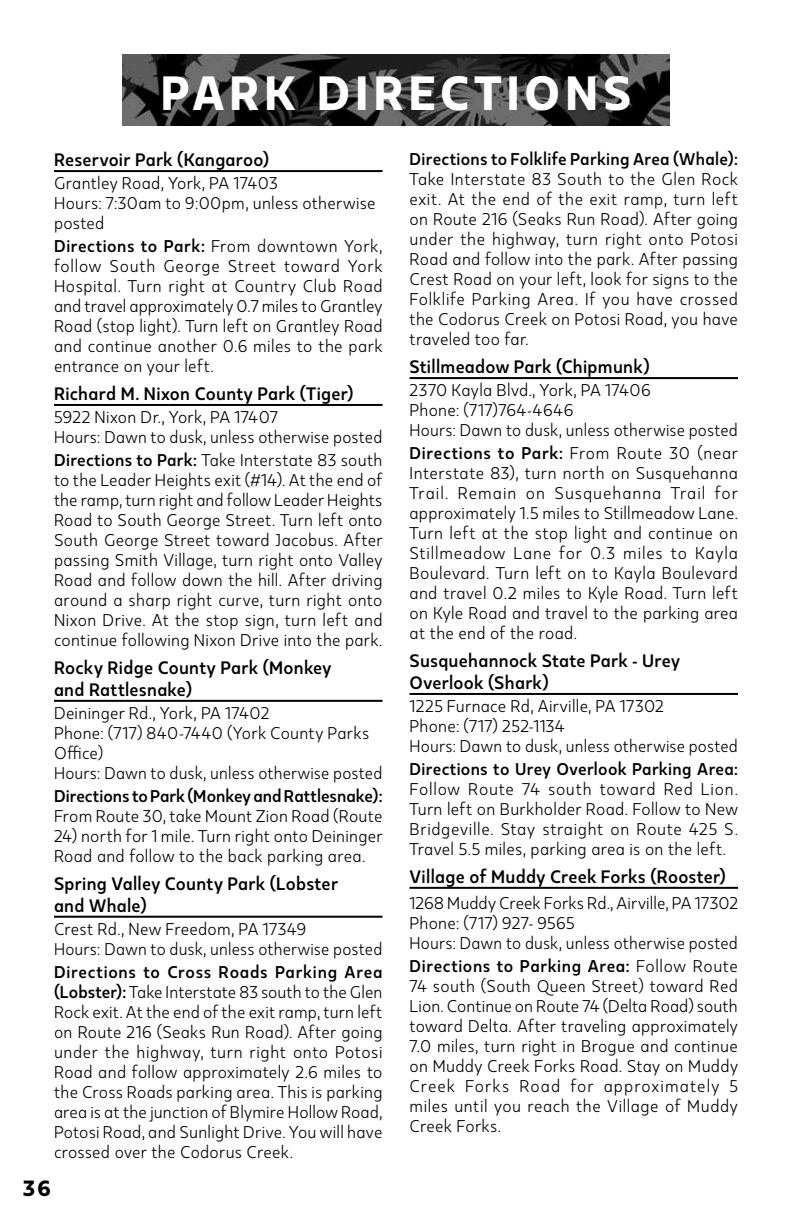
<style>
.page{position:relative;width:792px;height:1224px;background:#fff}
.page>*{position:absolute;margin:0;border:0;box-sizing:border-box;transform-origin:0 0}
.t1{font:800 48px "Kappa Display";letter-spacing:.105em;color:#fff}
.t2{font:800 22px "Kappa Display";color:#000}
.t3{font:700 18px/22px "Kappa Display";letter-spacing:.015em;color:#000}
.t4{font:17px/20px "Kappa Display";letter-spacing:.015em;color:#000}
.t5{font:700 17px "Kappa Display";letter-spacing:.015em;color:#000}
.s1{font-weight:700}
</style>
<div class="page">
<hr style="left:54px;top:170px;width:328px;height:2px;background:#000">
<hr style="left:54px;top:404px;width:328px;height:2px;background:#000">
<hr style="left:54px;top:700px;width:328px;height:2px;background:#000">
<hr style="left:54px;top:916px;width:328px;height:2px;background:#000">
<hr style="left:410px;top:377px;width:328px;height:2px;background:#000">
<hr style="left:410px;top:693px;width:328px;height:2px;background:#000">
<hr style="left:410px;top:887px;width:328px;height:2px;background:#000">
<img style="left:122px;top:54px;width:548px;height:72px">
<h1 class="t1" style="left:161px;top:62px;width:472px">PARK DIRECTIONS</h1>
<p class="t3" style="left:54px;top:148px;width:217px">Reservoir Park (Kangaroo)</p>
<p class="t4" style="left:54px;top:173px;width:323px">Grantley Road, York, PA 17403<br>Hours: 7:30am to 9:00pm, unless otherwise posted</p>
<p class="t4" style="left:54px;top:236px;width:330px;text-align:justify"><span class="s1">Directions to Park:</span> From downtown York, follow South George Street toward York Hospital. Turn right at Country Club Road and travel approximately 0.7 miles to Grantley Road (stop light). Turn left on Grantley Road and continue another 0.6 miles to the park entrance on your left.</p>
<p class="t3" style="left:54px;top:382px;width:301px">Richard M. Nixon County Park (Tiger)</p>
<p class="t4" style="left:54px;top:407px;width:330px">5922 Nixon Dr., York, PA 17407<br>Hours: Dawn to dusk, unless otherwise posted</p>
<p class="t4" style="left:54px;top:449px;width:330px;text-align:justify"><span class="s1">Directions to Park:</span> Take Interstate 83 south to the Leader Heights exit (#14). At the end of the ramp, turn right and follow Leader Heights Road to South George Street. Turn left onto South George Street toward Jacobus. After passing Smith Village, turn right onto Valley Road and follow down the hill. After driving around a sharp right curve, turn right onto Nixon Drive. At the stop sign, turn left and continue following Nixon Drive into the park.</p>
<p class="t3" style="left:54px;top:656px;width:279px">Rocky Ridge County Park (Monkey and Rattlesnake)</p>
<p class="t4" style="left:54px;top:702px;width:330px">Deininger Rd., York, PA 17402<br>Phone: (717) 840-7440 (York County Parks<br>Office)<br>Hours: Dawn to dusk, unless otherwise posted</p>
<p class="t5" style="left:54px;top:785px;width:330px">Directions to Park (Monkey and Rattlesnake):</p>
<p class="t4" style="left:54px;top:805px;width:330px">From Route 30, take Mount Zion Road (Route</p>
<p class="t4" style="left:54px;top:825px;width:330px">24) north for 1 mile. Turn right onto Deininger<br>Road and follow to the back parking area.</p>
<p class="t3" style="left:54px;top:872px;width:285px">Spring Valley County Park (Lobster and Whale)</p>
<p class="t4" style="left:54px;top:918px;width:330px">Crest Rd., New Freedom, PA 17349<br>Hours: Dawn to dusk, unless otherwise posted</p>
<p class="t4" style="left:54px;top:961px;width:330px;text-align:justify"><span class="s1">Directions to Cross Roads Parking Area (Lobster):</span> Take Interstate 83 south to the Glen Rock exit. At the end of the exit ramp, turn left on Route 216 (Seaks Run Road). After going under the highway, turn right onto Potosi Road and follow approximately 2.6 miles to the Cross Roads parking area. This is parking area is at the junction of Blymire Hollow Road, Potosi Road, and Sunlight Drive. You will have crossed over the Codorus Creek.</p>
<p class="t2" style="left:23px;top:1174px;width:29px">36</p>
<p class="t5" style="left:410px;top:148px;width:330px">Directions to Folklife Parking Area (Whale):</p>
<p class="t4" style="left:410px;top:169px;width:330px;text-align:justify">Take Interstate 83 South to the Glen Rock exit. At the end of the exit ramp, turn left on Route 216 (Seaks Run Road). After going under the highway, turn right onto Potosi Road and follow into the park. After passing Crest Road on your left, look for signs to the Folklife Parking Area. If you have crossed the Codorus Creek on Potosi Road, you have traveled too far.</p>
<p class="t3" style="left:410px;top:355px;width:242px">Stillmeadow Park (Chipmunk)</p>
<p class="t4" style="left:410px;top:380px;width:330px">2370 Kayla Blvd., York, PA 17406<br>Phone: (717)764-4646<br>Hours: Dawn to dusk, unless otherwise posted</p>
<p class="t4" style="left:410px;top:443px;width:330px;text-align:justify"><span class="s1">Directions to Park:</span> From Route 30 (near Interstate 83), turn north on Susquehanna Trail. Remain on Susquehanna Trail for approximately 1.5 miles to Stillmeadow Lane.<br>Turn left at the stop light and continue on Stillmeadow Lane for 0.3 miles to Kayla Boulevard. Turn left on to Kayla Boulevard and travel 0.2 miles to Kyle Road. Turn left on Kyle Road and travel to the parking area at the end of the road.</p>
<p class="t3" style="left:410px;top:649px;width:272px">Susquehannock State Park - Urey<br>Overlook (Shark)</p>
<p class="t4" style="left:410px;top:696px;width:330px">1225 Furnace Rd, Airville, PA 17302<br>Phone: (717) 252-1134<br>Hours: Dawn to dusk, unless otherwise posted</p>
<p class="t5" style="left:410px;top:758px;width:330px">Directions to Urey Overlook Parking Area:</p>
<p class="t4" style="left:410px;top:778px;width:330px;text-align:justify">Follow Route 74 south toward Red Lion.<br>Turn left on Burkholder Road. Follow to New Bridgeville. Stay straight on Route 425 S.<br>Travel 5.5 miles, parking area is on the left.</p>
<p class="t3" style="left:410px;top:865px;width:318px">Village of Muddy Creek Forks (Rooster)</p>
<p class="t4" style="left:410px;top:892px;width:330px">1268 Muddy Creek Forks Rd., Airville, PA 17302<br>Phone: (717) 927- 9565<br>Hours: Dawn to dusk, unless otherwise posted</p>
<p class="t4" style="left:410px;top:955px;width:330px;text-align:justify"><span class="s1">Directions to Parking Area:</span> Follow Route 74 south (South Queen Street) toward Red Lion. Continue on Route 74 (Delta Road) south toward Delta. After traveling approximately 7.0 miles, turn right in Brogue and continue on Muddy Creek Forks Road. Stay on Muddy Creek Forks Road for approximately 5 miles until you reach the Village of Muddy Creek Forks.</p>
</div>
